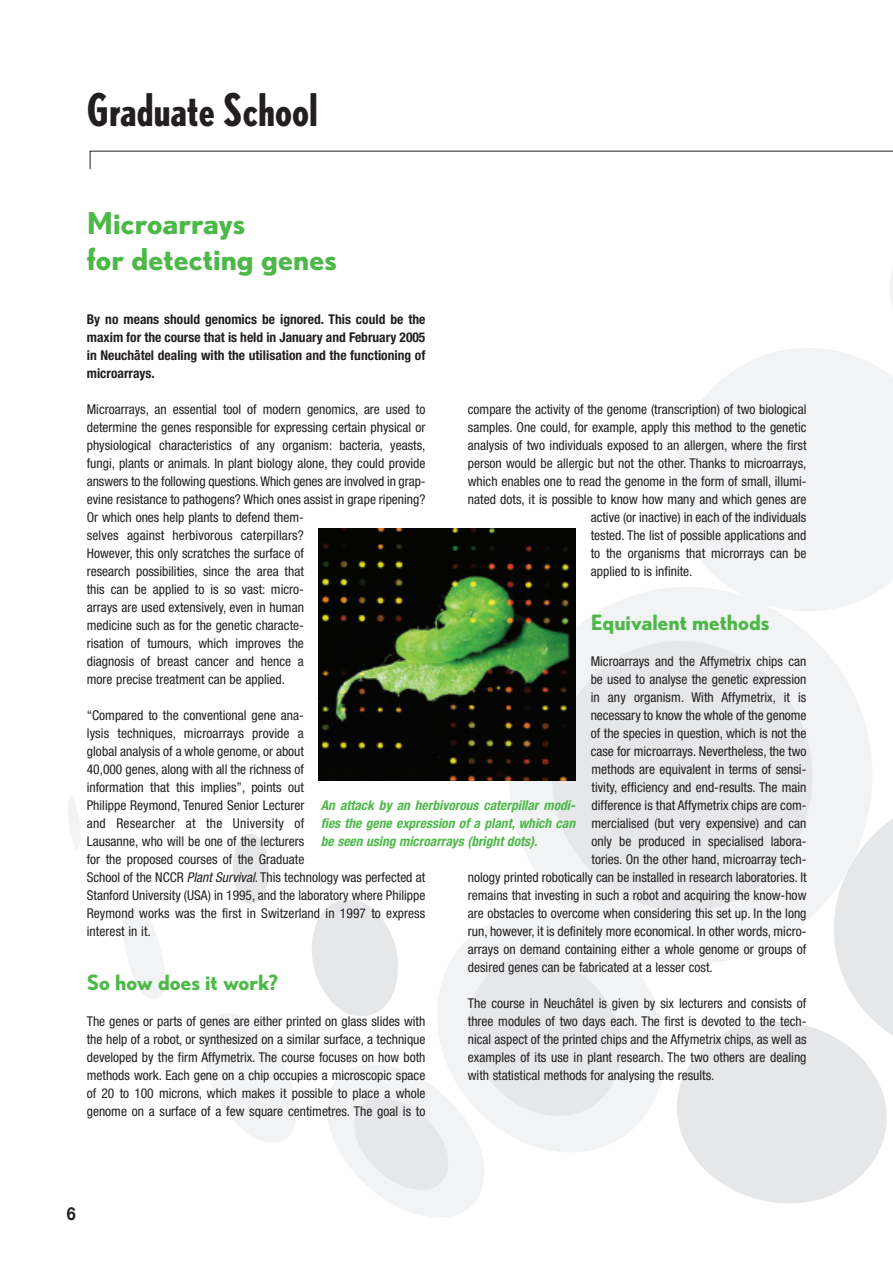
<style>
.page{position:relative;width:893px;height:1263px;background:#fff}
.page>*{position:absolute;margin:0;border:0;box-sizing:border-box;transform-origin:0 0}
.t1{font:700 condensed 45px "Nobel";color:#231f20}
.t2{font:700 30px/36px "Nobel";color:#4cb848}
.t3{font:700 21px "Nobel";color:#4cb848}
.t4{font:700 18px "Helvetica Neue";color:#231f20;scale:.9 1}
.t5{font:condensed 13.5px/18px "Helvetica Neue";color:#231f20}
.t6{font:700 condensed 13.5px/18px "Helvetica Neue";color:#231f20;text-align:justify}
.t7{font:italic 700 condensed 13.5px/18px "Helvetica Neue";color:#4cb848;text-align:justify}
.s1{font-style:italic}
</style>
<div class="page">
<svg style="left:890px;top:269px;width:3px;height:39px"></svg>
<svg style="left:673px;top:348px;width:220px;height:215px;fill:#f2f3f4"></svg>
<svg style="left:123px;top:907px;width:42px;height:92px"></svg>
<svg style="left:630px;top:983px;width:32px;height:148px;fill:#f2f3f4"></svg>
<svg style="left:68px;top:796px;width:12px;height:53px"></svg>
<svg style="left:662px;top:1021px;width:225px;height:182px;fill:#e6e7e9"></svg>
<svg style="left:818px;top:423px;width:75px;height:649px"></svg>
<svg style="left:203px;top:834px;width:427px;height:383px"></svg>
<svg style="left:489px;top:563px;width:404px;height:420px;fill:#f2f3f4"></svg>
<svg style="left:538px;top:624px;width:289px;height:302px;fill:#e6e7e9"></svg>
<svg style="left:89px;top:150px;width:804px;height:20px"></svg>
<img style="left:319px;top:528px;width:257px;height:253px">
<h1 class="t1" style="left:87px;top:84px;width:233px">Graduate School</h1>
<h2 class="t2" style="left:87px;top:206px;width:252px">Microarrays<br>for detecting genes</h2>
<p class="t6" style="left:87px;top:311px;width:340px">By no means should genomics be ignored. This could be the maxim for the course that is held in January and February 2005 in Neuchâtel dealing with the utilisation and the functioning of microarrays.</p>
<p class="t5" style="left:87px;top:401px;width:340px">Microarrays, an essential tool of modern genomics, are used to determine the genes responsible for expressing certain physical or physiological characteristics of any organism: bacteria, yeasts, fungi, plants or animals. In plant biology alone, they could provide answers to the following questions. Which genes are involved in grap&shy;evine resistance to pathogens? Which ones assist in grape ripening?<br>Or which ones help plants to defend them-<br>selves against herbivorous caterpillars?<br>However, this only scratches the surface of<br>research possibilities, since the area that<br>this can be applied to is so vast: micro-<br>arrays are used extensively, even in human<br>medicine such as for the genetic characte-<br>risation of tumours, which improves the<br>diagnosis of breast cancer and hence a<br>more precise treatment can be applied.</p>
<p class="t5" style="left:87px;top:707px;width:340px">“Compared to the conventional gene ana-<br>lysis techniques, microarrays provide a<br>global analysis of a whole genome, or about<br>40,000 genes, along with all the richness of<br>information that this implies”, points out<br>Philippe Reymond, Tenured Senior Lecturer<br>and Researcher at the University of<br>Lausanne, who will be one of the lecturers<br>for the proposed courses of the Graduate<br>School of the NCCR <span class="s1">Plant Survival</span>. This technology was perfected at Stanford University (USA) in 1995, and the laboratory where Philippe Reymond works was the first in Switzerland in 1997 to express interest in it.</p>
<h3 class="t3" style="left:87px;top:970px;width:193px">So how does it work?</h3>
<p class="t5" style="left:87px;top:1013px;width:340px;text-align:justify">The genes or parts of genes are either printed on glass slides with the help of a robot, or synthesized on a similar surface, a technique developed by the firm Affymetrix. The course focuses on how both methods work. Each gene on a chip occupies a microscopic space of 20 to 100 microns, which makes it possible to place a whole genome on a surface of a few square centimetres. The goal is to</p>
<p class="t5" style="left:468px;top:401px;width:340px">compare the activity of the genome (transcription) of two biological</p>
<p class="t5" style="left:468px;top:419px;width:340px">samples. One could, for example, apply this method to the genetic</p>
<p class="t5" style="left:468px;top:437px;width:340px">analysis of two individuals exposed to an allergen, where the first</p>
<p class="t5" style="left:468px;top:455px;width:340px">person would be allergic but not the other. Thanks to microarrays,</p>
<p class="t5" style="left:468px;top:473px;width:340px">which enables one to read the genome in the form of small, illumi-</p>
<p class="t5" style="left:468px;top:491px;width:340px">nated dots, it is possible to know how many and which genes are</p>
<p class="t5" style="left:591px;top:509px;width:217px">active (or inactive) in each of the individuals</p>
<p class="t5" style="left:591px;top:527px;width:217px">tested. The list of possible applications and</p>
<p class="t5" style="left:591px;top:545px;width:217px">to the organisms that microrrays can be</p>
<p class="t5" style="left:591px;top:563px;width:103px">applied to is infinite.</p>
<h3 class="t3" style="left:591px;top:610px;width:180px">Equivalent methods</h3>
<p class="t5" style="left:591px;top:653px;width:217px">Microarrays and the Affymetrix chips can</p>
<p class="t5" style="left:591px;top:671px;width:217px">be used to analyse the genetic expression</p>
<p class="t5" style="left:591px;top:689px;width:217px">in any organism. With Affymetrix, it is</p>
<p class="t5" style="left:591px;top:707px;width:217px">necessary to know the whole of the genome</p>
<p class="t5" style="left:591px;top:725px;width:217px">of the species in question, which is not the</p>
<p class="t5" style="left:591px;top:743px;width:217px">case for microarrays. Nevertheless, the two</p>
<p class="t5" style="left:592px;top:761px;width:216px">methods are equivalent in terms of sensi-</p>
<p class="t5" style="left:592px;top:779px;width:216px">tivity, efficiency and end-results. The main</p>
<p class="t5" style="left:592px;top:797px;width:216px">difference is that Affymetrix chips are com-</p>
<p class="t5" style="left:592px;top:815px;width:216px">mercialised (but very expensive) and can</p>
<p class="t5" style="left:592px;top:833px;width:216px">only be produced in specialised labora-</p>
<p class="t5" style="left:592px;top:851px;width:216px">tories. On the other hand, microarray tech-</p>
<p class="t5" style="left:468px;top:869px;width:340px">nology printed robotically can be installed in research laboratories. It</p>
<p class="t5" style="left:468px;top:887px;width:340px">remains that investing in such a robot and acquiring the know-how</p>
<p class="t5" style="left:468px;top:905px;width:340px">are obstacles to overcome when considering this set up. In the long</p>
<p class="t5" style="left:468px;top:923px;width:340px">run, however, it is definitely more economical. In other words, micro-</p>
<p class="t5" style="left:468px;top:941px;width:340px">arrays on demand containing either a whole genome or groups of</p>
<p class="t5" style="left:468px;top:959px;width:246px">desired genes can be fabricated at a lesser cost.</p>
<p class="t5" style="left:468px;top:995px;width:340px;text-align:justify">The course in Neuchâtel is given by six lecturers and consists of three modules of two days each. The first is devoted to the tech&shy;nical aspect of the printed chips and the Affymetrix chips, as well as examples of its use in plant research. The two others are dealing with statistical methods for analysing the results.</p>
<p class="t7" style="left:321px;top:797px;width:256px">An attack by an herbivorous caterpillar modi&shy;fies the gene expression of a plant, which can be seen using microarrays (bright dots).</p>
<h3 class="t4" style="left:67px;top:1207px;width:12px">6</h3>
</div>
